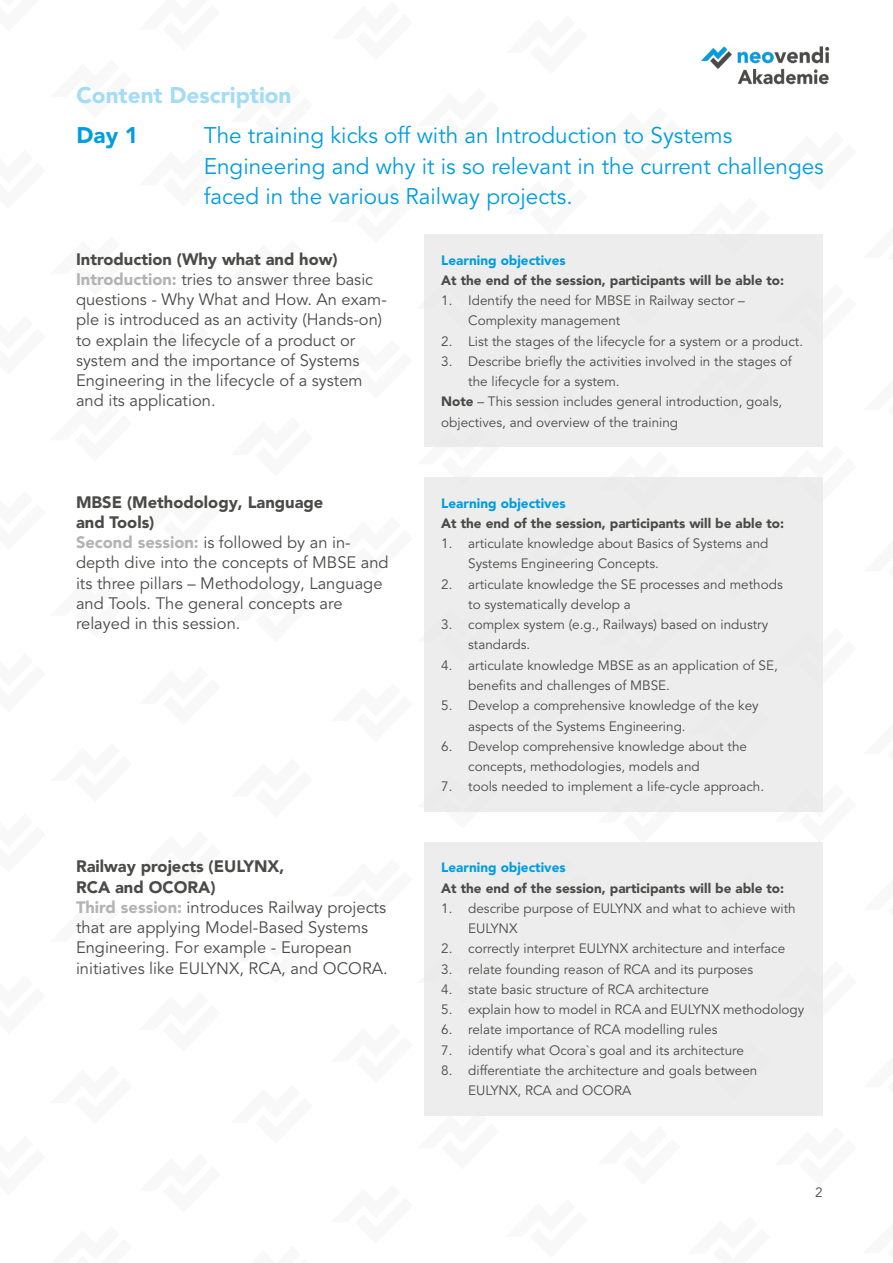
<style>
.page{position:relative;width:893px;height:1263px;background:#fff}
.page>*{position:absolute;margin:0;border:0;box-sizing:border-box;transform-origin:0 0}
.t1{font:22.5px/30.3px "Avenir LT Pro";color:#009ddf}
.t2{font:900 22.5px "Avenir LT Pro";color:#a3dcf4}
.t3{font:900 22.5px "Avenir LT Pro";color:#009ddf}
.t4{font:16.5px/20.2px "Avenir LT Pro";color:#4a4a49}
.t5{font:13.5px/20.2px "Avenir LT Pro";color:#4a4a49}
.t6{font:900 13.5px "Avenir LT Pro";color:#4a4a49}
.t7{font:900 13.5px "Avenir LT Pro";color:#009ddf}
.s1{font-weight:900}
.s2{font-weight:900;color:#b3b3b3}
</style>
<div class="page">
<img style="left:701px;top:46px;width:129px;height:39px">
<svg style="left:424px;top:811px;width:75px;height:1px"></svg>
<svg style="left:424px;top:1115px;width:75px;height:1px"></svg>
<svg style="left:774px;top:811px;width:49px;height:1px"></svg>
<svg style="left:598px;top:811px;width:82px;height:1px"></svg>
<div style="left:424px;top:234px;width:399px;height:213px;background:#ededed"></div>
<div style="left:424px;top:477px;width:399px;height:334px;background:#ededed"></div>
<div style="left:424px;top:842px;width:399px;height:273px;background:#ededed"></div>
<h1 class="t2" style="left:77px;top:81px;width:216px">Content Description</h1>
<h1 class="t1" style="left:204px;top:121px;width:622px">The training kicks off with an Introduction to Systems<br>Engineering and why it is so relevant in the current challenges faced in the various Railway projects.</h1>
<h1 class="t3" style="left:77px;top:122px;width:63px">Day 1</h1>
<p class="t4" style="left:76px;top:249px;width:312px"><span class="s1">Introduction (Why what and how)<br></span><span class="s2">Introduction:</span> tries to answer three basic questions - Why What and How. An exam&shy;ple is introduced as an activity (Hands-on) to explain the lifecycle of a product or system and the importance of Systems Engineering in the lifecycle of a system and its application.</p>
<p class="t4" style="left:76px;top:492px;width:314px"><span class="s1">MBSE (Methodology, Language<br>and Tools)<br></span><span class="s2">Second session:</span> is followed by an in&shy;depth dive into the concepts of MBSE and its three pillars – Methodology, Language and Tools. The general concepts are relayed in this session.</p>
<p class="t4" style="left:76px;top:857px;width:313px"><span class="s1">Railway projects (EULYNX,<br>RCA and OCORA)<br></span><span class="s2">Third session:</span> introduces Railway projects that are applying Model-Based Systems Engineering. For example - European initiatives like EULYNX, RCA, and OCORA.</p>
<p class="t7" style="left:441px;top:252px;width:126px">Learning objectives</p>
<p class="t6" style="left:441px;top:272px;width:344px">At the end of the session, participants will be able to:</p>
<p class="t5" style="left:468px;top:291px;width:278px;text-indent:-27px">1. Identify the need for MBSE in Railway sector –<br>Complexity management</p>
<p class="t5" style="left:441px;top:331px;width:363px">2. List the stages of the lifecycle for a system or a product.</p>
<p class="t5" style="left:441px;top:351px;width:352px">3. Describe briefly the activities involved in the stages of</p>
<p class="t5" style="left:468px;top:372px;width:153px">the lifecycle for a system.</p>
<p class="t5" style="left:441px;top:392px;width:342px"><span class="s1">Note</span> – This session includes general introduction, goals,</p>
<p class="t5" style="left:441px;top:412px;width:239px">objectives, and overview of the training</p>
<p class="t7" style="left:441px;top:495px;width:126px">Learning objectives</p>
<p class="t6" style="left:441px;top:515px;width:344px">At the end of the session, participants will be able to:</p>
<p class="t5" style="left:468px;top:534px;width:302px;text-indent:-27px">1. articulate knowledge about Basics of Systems and<br>Systems Engineering Concepts.</p>
<p class="t5" style="left:468px;top:574px;width:316px;text-indent:-27px">2. articulate knowledge the SE processes and methods to systematically develop a</p>
<p class="t5" style="left:468px;top:615px;width:302px;text-indent:-27px">3. complex system (e.g., Railways) based on industry standards.</p>
<p class="t5" style="left:468px;top:655px;width:311px;text-indent:-27px">4. articulate knowledge MBSE as an application of SE, benefits and challenges of MBSE.</p>
<p class="t5" style="left:468px;top:696px;width:292px;text-indent:-27px">5. Develop a comprehensive knowledge of the key aspects of the Systems Engineering.</p>
<p class="t5" style="left:468px;top:736px;width:280px;text-indent:-27px">6. Develop comprehensive knowledge about the concepts, methodologies, models and</p>
<p class="t5" style="left:441px;top:777px;width:325px">7. tools needed to implement a life-cycle approach.</p>
<p class="t7" style="left:441px;top:859px;width:126px">Learning objectives</p>
<p class="t6" style="left:441px;top:880px;width:344px">At the end of the session, participants will be able to:</p>
<p class="t5" style="left:468px;top:898px;width:329px;text-indent:-27px">1. describe purpose of EULYNX and what to achieve with<br>EULYNX</p>
<p class="t5" style="left:441px;top:939px;width:346px">2. correctly interpret EULYNX architecture and interface</p>
<p class="t5" style="left:441px;top:959px;width:314px">3. relate founding reason of RCA and its purposes</p>
<p class="t5" style="left:441px;top:979px;width:269px">4. state basic structure of RCA architecture</p>
<p class="t5" style="left:441px;top:999px;width:365px">5. explain how to model in RCA and EULYNX methodology</p>
<p class="t5" style="left:441px;top:1020px;width:278px">6. relate importance of RCA modelling rules</p>
<p class="t5" style="left:441px;top:1040px;width:304px">7. identify what Ocora`s goal and its architecture</p>
<p class="t5" style="left:468px;top:1060px;width:291px;text-indent:-27px">8. differentiate the architecture and goals between<br>EULYNX, RCA and OCORA</p>
<p class="t5" style="left:815px;top:1182px;width:9px">2</p>
</div>
